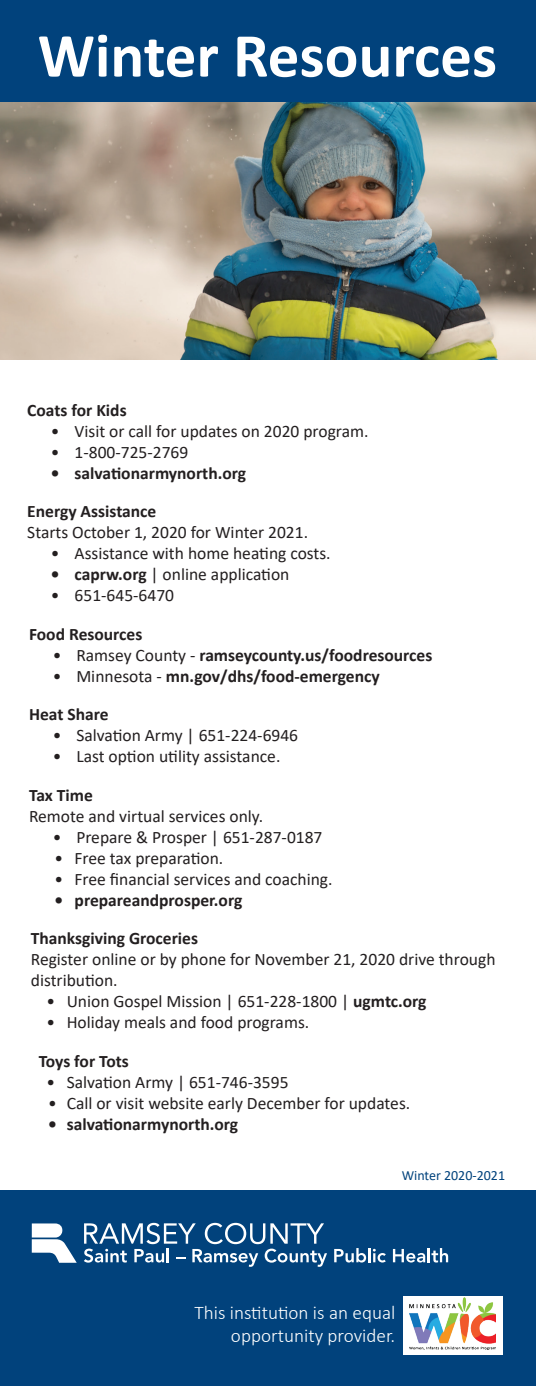
<style>
.page{position:relative;width:536px;height:1386px;background:#fff}
.page>*{position:absolute;margin:0;border:0;box-sizing:border-box;transform-origin:0 0}
.t1{font:700 63px "Calibri";color:#fff}
.t2{font:300 19.25px/23.1px "Calibri";color:#fff;text-align:right}
.t3{font:17.5px/21px "Calibri";color:#231f20}
.t4{font:700 17.5px "Calibri";color:#231f20}
.t5{font:14px "Calibri";color:#01427c}
.s1{font-weight:700}
.s2{font-weight:400}
</style>
<div class="page">
<div style="left:0;top:0;width:536px;height:103px;background:#01427c"></div>
<div style="left:0;top:1191px;width:536px;height:195px;background:#01427c"></div>
<svg style="left:84px;top:1223px;width:243px;height:43px"></svg>
<svg style="left:334px;top:1248px;width:51px;height:15px"></svg>
<svg style="left:393px;top:1249px;width:32px;height:14px"></svg>
<hr style="left:427px;top:1248px;width:3px;height:14px;background:#fff">
<svg style="left:431px;top:1248px;width:17px;height:15px"></svg>
<svg style="left:32px;top:1223px;width:45px;height:40px"></svg>
<div style="left:403px;top:1296px;width:100px;height:58px;background:#fff"></div>
<img style="left:409px;top:1298px;width:86px;height:52px">
<img style="left:0;top:102px;width:536px;height:257px">
<h1 class="t1" style="left:38px;top:11px;width:460px">Winter Resources</h1>
<p class="t4" style="left:27px;top:397px;width:101px">Coats for Kids</p>
<p class="t3" style="left:51px;top:420px;width:319px">• Visit or call for updates on 2020 program.</p>
<p class="t3" style="left:51px;top:441px;width:139px">• 1-800-725-2769</p>
<p class="t4" style="left:51px;top:460px;width:197px">• salvationarmynorth.org</p>
<p class="t4" style="left:27px;top:499px;width:130px">Energy Assistance</p>
<p class="t3" style="left:27px;top:521px;width:282px">Starts October 1, 2020 for Winter 2021.</p>
<p class="t3" style="left:51px;top:542px;width:281px">• Assistance with home heating costs.</p>
<p class="t3" style="left:51px;top:563px;width:240px"><span class="s1">• caprw.org</span> | online application</p>
<p class="t3" style="left:51px;top:584px;width:125px">• 651-645-6470</p>
<p class="t4" style="left:29px;top:621px;width:115px">Food Resources</p>
<p class="t4" style="left:53px;top:642px;width:381px"><span class="s2">• Ramsey County -</span> ramseycounty.us/foodresources</p>
<p class="t4" style="left:53px;top:663px;width:328px"><span class="s2">• Minnesota -</span> mn.gov/dhs/food-emergency</p>
<p class="t4" style="left:29px;top:702px;width:81px">Heat Share</p>
<p class="t3" style="left:53px;top:724px;width:247px">• Salvation Army | 651-224-6946</p>
<p class="t3" style="left:53px;top:745px;width:229px">• Last option utility assistance.</p>
<p class="t4" style="left:29px;top:782px;width:65px">Tax Time</p>
<p class="t3" style="left:29px;top:805px;width:235px">Remote and virtual services only.</p>
<p class="t3" style="left:53px;top:826px;width:271px">• Prepare &amp; Prosper | 651-287-0187</p>
<p class="t3" style="left:54px;top:847px;width:170px">• Free tax preparation.</p>
<p class="t3" style="left:54px;top:868px;width:279px">• Free financial services and coaching.</p>
<p class="t4" style="left:54px;top:887px;width:189px">• prepareandprosper.org</p>
<p class="t4" style="left:31px;top:926px;width:169px">Thanksgiving Groceries</p>
<p class="t3" style="left:31px;top:948px;width:466px">Register online or by phone for November 21, 2020 drive through distribution.</p>
<p class="t3" style="left:47px;top:990px;width:381px">• Union Gospel Mission | 651-228-1800 | <span class="s1">ugmtc.org</span></p>
<p class="t3" style="left:47px;top:1011px;width:264px">• Holiday meals and food programs.</p>
<p class="t4" style="left:39px;top:1048px;width:92px">Toys for Tots</p>
<p class="t3" style="left:47px;top:1071px;width:243px">• Salvation Army | 651-746-3595</p>
<p class="t3" style="left:48px;top:1092px;width:363px">• Call or visit website early December for updates.</p>
<p class="t4" style="left:48px;top:1111px;width:191px">• salvationarmynorth.org</p>
<p class="t5" style="left:401px;top:1166px;width:105px">Winter 2020-2021</p>
<p class="t2" style="left:194px;top:1301px;width:202px">This institution is an equal opportunity provider.</p>
</div>
